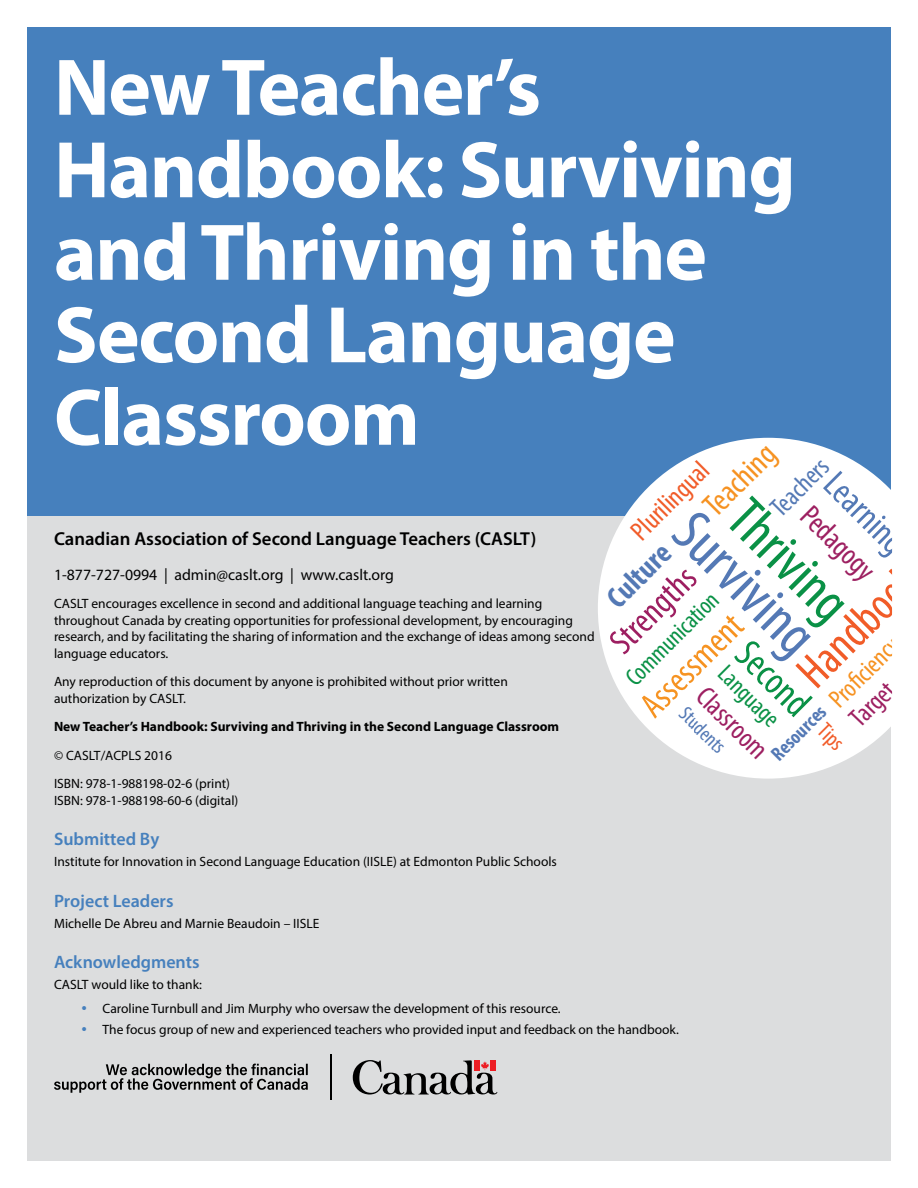
<style>
.page{position:relative;width:918px;height:1188px;background:#fff}
.page>*{position:absolute;margin:0;border:0;box-sizing:border-box;transform-origin:0 0}
.Title_Inside_Cover{font:700 81px/82.5px "Myriad Pro";letter-spacing:-.015em;color:#fff}
.t1{font:condensed 60px "Myriad Pro";color:#5479b5}
.t2{font:condensed 57.9px "Myriad Pro";color:#0a9146}
.t3{font:condensed 47.55px "Myriad Pro";color:#f15c28}
.t4{font:condensed 39.75px "Myriad Pro";color:#0a9146}
.t5{font:condensed 36.6px "Myriad Pro";color:#5479b5}
.t6{font:condensed 35.85px "Myriad Pro";color:#f69322}
.t7{font:condensed 35.85px "Myriad Pro";color:#9d1f61}
.t8{font:condensed 32.4px "Myriad Pro";color:#f69221}
.t9{font:condensed 30.3px "Myriad Pro";color:#9d2061}
.t10{font:700 condensed 30.3px "Myriad Pro";color:#5479b5}
.t11{font:condensed 28.35px "Myriad Pro";color:#9d1f61}
.t12{font:condensed 27.6px "Myriad Pro";color:#f15c29}
.t13{font:condensed 26.85px "Myriad Pro";color:#5479b5}
.t14{font:condensed 26.85px "Myriad Pro";color:#9d2061}
.t15{font:condensed 24.9px "Myriad Pro";color:#0a9146}
.t16{font:condensed 22.65px "Myriad Pro";color:#f15c29}
.t17{font:condensed 20.7px "Myriad Pro";color:#5479b5}
.t18{font:700 condensed 19.95px "Myriad Pro";color:#5479b5}
.CASLT{font:600 18.75px "Myriad Pro";color:#000}
.Heading_inside_cover{font:600 18px "Myriad Pro";color:#4680bd}
.t19{font:15.75px "Myriad Pro";color:#000}
.Normal_Inside_cover{font:13.5px/16.5px "Myriad Pro";color:#000}
.Normal_Inside_cover-2{font:700 13.5px "Myriad Pro";color:#000}
.s1{font-weight:400;font-size:26.25px;color:#f69221}
</style>
<div class="page">
<div style="left:27px;top:508px;width:864px;height:653px;background:#dcddde"></div>
<div style="left:27px;top:27px;width:864px;height:489px;background:#4680bd"></div>
<svg style="left:598px;top:438px;width:293px;height:341px"></svg>
<hr style="left:330px;top:1054px;width:2px;height:46px;background:#000">
<svg style="left:353px;top:1060px;width:144px;height:35px"></svg>
<svg style="left:54px;top:1064px;width:254px;height:29px"></svg>
<svg style="left:846px;top:671px;width:19px;height:19px"></svg>
<p class="Title_Inside_Cover" style="left:54px;top:44px;width:743px">New Teacher’s<br>Handbook: Surviving and Thriving in the<br>Second Language<br>Classroom</p>
<p class="t8" style="left:695px;top:497px;width:90px;rotate:-45deg">Teaching</p>
<h3 class="t13" style="left:763px;top:501px;width:72px;rotate:-45deg">Teachers</h3>
<p class="t12" style="left:624px;top:523px;width:100px;rotate:-45deg">Plurilingual</p>
<p class="t5" style="left:846px;top:462px;width:100px;rotate:45deg">Learning</p>
<p class="t2" style="left:762px;top:484px;width:147px;rotate:45deg">Thriving</p>
<h3 class="t9" style="left:818px;top:497px;width:93px;rotate:45deg">Pedagogy</h3>
<p class="t1" style="left:709px;top:496px;width:176px;rotate:45deg">Surviving</p>
<p class="CASLT" style="left:54px;top:527px;width:484px">Canadian Association of Second Language Teachers (CASLT)</p>
<p class="t19" style="left:54px;top:565px;width:342px">1‑877‑727‑0994 | admin@caslt.org | www.caslt.org</p>
<p class="Normal_Inside_cover" style="left:54px;top:595px;width:542px">CASLT encourages excellence in second and additional language teaching and learning throughout Canada by creating opportunities for professional development, by encouraging research, and by facilitating the sharing of information and the exchange of ideas among second language educators.</p>
<p class="Normal_Inside_cover" style="left:54px;top:673px;width:455px">Any reproduction of this document by anyone is prohibited without prior written authorization by CASLT.</p>
<p class="Normal_Inside_cover-2" style="left:54px;top:718px;width:507px">New Teacher’s Handbook: Surviving and Thriving in the Second Language Classroom</p>
<p class="Normal_Inside_cover" style="left:54px;top:747px;width:119px">© CASLT/ACPLS 2016</p>
<p class="Normal_Inside_cover" style="left:54px;top:775px;width:186px">ISBN: 978-1-988198-02-6 (print)<br>ISBN: 978-1-988198-60-6 (digital)</p>
<p class="Heading_inside_cover" style="left:54px;top:828px;width:107px">Submitted By</p>
<p class="Normal_Inside_cover" style="left:54px;top:853px;width:504px">Institute for Innovation in Second Language Education (IISLE) at Edmonton Public Schools</p>
<p class="Heading_inside_cover" style="left:54px;top:889px;width:121px">Project Leaders</p>
<p class="Normal_Inside_cover" style="left:54px;top:915px;width:267px">Michelle De Abreu and Marnie Beaudoin – IISLE</p>
<p class="Heading_inside_cover" style="left:54px;top:951px;width:147px">Acknowledgments</p>
<p class="Normal_Inside_cover" style="left:54px;top:976px;width:150px">CASLT would like to thank:</p>
<p class="Normal_Inside_cover" style="left:103px;top:1000px;width:460px">Caroline Turnbull and Jim Murphy who oversaw the development of this resource.</p>
<p class="Normal_Inside_cover" style="left:103px;top:1021px;width:578px">The focus group of new and experienced teachers who provided input and feedback on the handbook.</p>
<h3 class="t10" style="left:598px;top:589px;width:79px;rotate:-45deg">Culture</h3>
<h3 class="t3" style="left:785px;top:659px;width:151px;rotate:-45deg">Handbook</h3>
<p class="t7" style="left:600px;top:632px;width:108px;rotate:-45deg">Strengths</p>
<h3 class="t15" style="left:619px;top:670px;width:122px;rotate:-45deg">Communication</h3>
<h3 class="t11" style="left:713px;top:679px;width:90px;rotate:45deg">Classroom</h3>
<h3 class="t6" style="left:631px;top:696px;width:130px;rotate:-45deg">Assessment</h3>
<p class="t4" style="left:759px;top:630px;width:89px;rotate:45deg">Second</p>
<p class="t18" style="left:766px;top:748px;width:169px;rotate:-45deg">Resources <span class="s1">Pro ciency</span></p>
<p class="t15" style="left:733px;top:659px;width:77px;rotate:45deg">Language</p>
<h3 class="t14" style="left:843px;top:710px;width:53px;rotate:-44deg">Target</h3>
<p class="t17" style="left:692px;top:701px;width:58px;rotate:45deg">Students</p>
<h3 class="t16" style="left:831px;top:717px;width:29px;rotate:45deg">Tips</h3>
</div>
